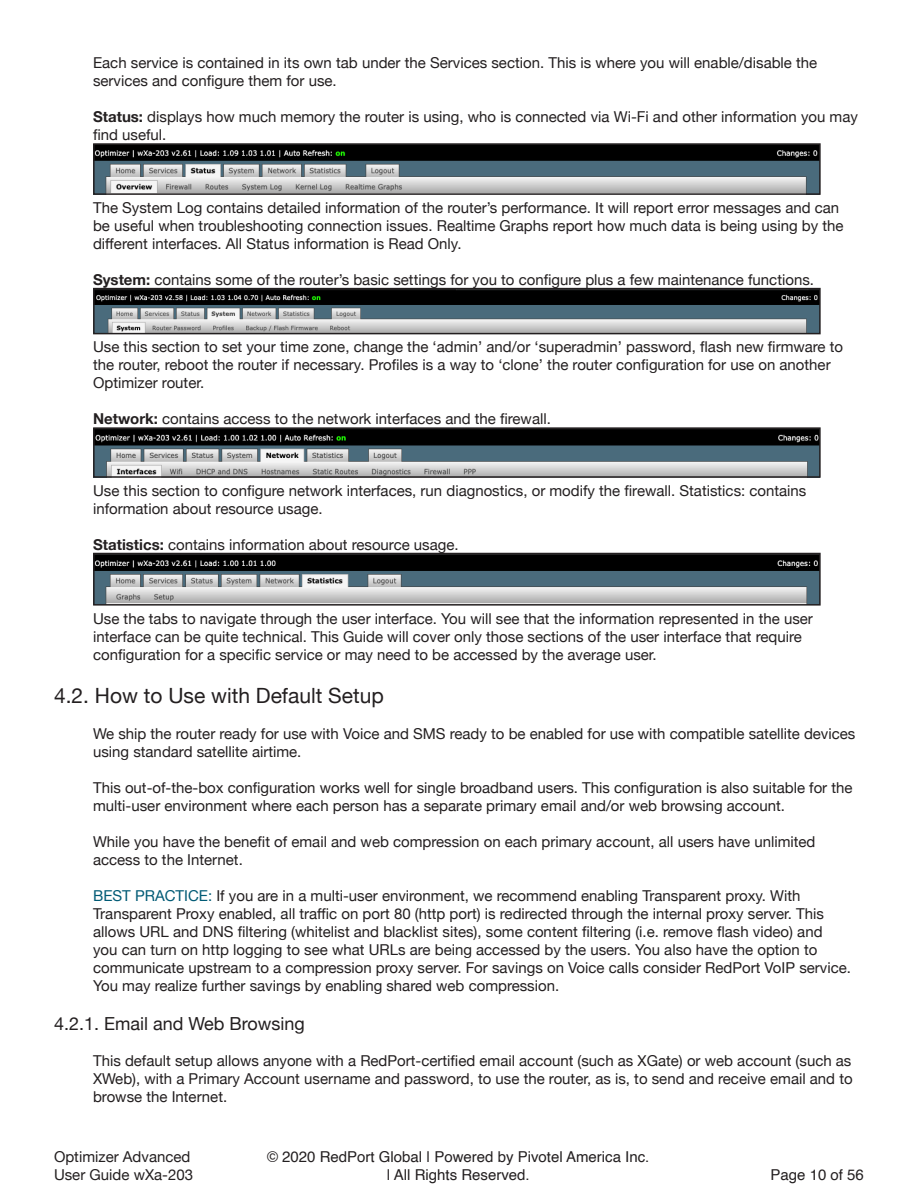
<style>
.page{position:relative;width:918px;height:1188px;background:#fff}
.page>*{position:absolute;margin:0;border:0;box-sizing:border-box;transform-origin:0 0}
.t1{font:21px "Helvetica Neue";color:#231f20}
.t2{font:18px "Helvetica Neue";color:#231f20}
.Paragraph_Style_2{font:15px/18px "Helvetica Neue";color:#231f20}
.t3{font:15px/18px "Helvetica";color:#231f20;text-align:center}
.s1{font-weight:700}
.s2{color:#005a75}
</style>
<div class="page">
<img style="left:96px;top:146px;width:722px;height:46px">
<div style="left:93px;top:143px;width:728px;height:52px;border:2px solid #231f20"></div>
<img style="left:96px;top:291px;width:722px;height:40px">
<div style="left:93px;top:288px;width:728px;height:46px;border:2px solid #231f20"></div>
<img style="left:96px;top:430px;width:722px;height:45px">
<div style="left:93px;top:427px;width:728px;height:51px;border:2px solid #231f20"></div>
<img style="left:96px;top:556px;width:722px;height:47px">
<div style="left:93px;top:553px;width:728px;height:53px;border:2px solid #231f20"></div>
<p class="Paragraph_Style_2" style="left:93px;top:55px;width:726px">Each service is contained in its own tab under the Services section. This is where you will enable/disable the services and configure them for use.</p>
<p class="Paragraph_Style_2" style="left:93px;top:109px;width:766px"><span class="s1">Status:</span> displays how much memory the router is using, who is connected via Wi-Fi and other information you may find useful.</p>
<p class="Paragraph_Style_2" style="left:93px;top:199px;width:752px">The System Log contains detailed information of the router’s performance. It will report error messages and can be useful when troubleshooting connection issues. Realtime Graphs report how much data is being using by the different interfaces. All Status information is Read Only.</p>
<p class="Paragraph_Style_2" style="left:93px;top:271px;width:722px"><span class="s1">System:</span> contains some of the router’s basic settings for you to configure plus a few maintenance functions.</p>
<p class="Paragraph_Style_2" style="left:93px;top:339px;width:752px">Use this section to set your time zone, change the ‘admin’ and/or ‘superadmin’ password, flash new firmware to the router, reboot the router if necessary. Profiles is a way to ‘clone’ the router configuration for use on another<br>Optimizer router.</p>
<p class="Paragraph_Style_2" style="left:93px;top:411px;width:459px"><span class="s1">Network:</span> contains access to the network interfaces and the firewall.</p>
<p class="Paragraph_Style_2" style="left:93px;top:482px;width:715px">Use this section to configure network interfaces, run diagnostics, or modify the firewall. Statistics: contains information about resource usage.</p>
<p class="Paragraph_Style_2" style="left:93px;top:536px;width:367px"><span class="s1">Statistics:</span> contains information about resource usage.</p>
<p class="Paragraph_Style_2" style="left:93px;top:610px;width:721px">Use the tabs to navigate through the user interface. You will see that the information represented in the user interface can be quite technical. This Guide will cover only those sections of the user interface that require configuration for a specific service or may need to be accessed by the average user.</p>
<p class="t1" style="left:54px;top:680px;width:331px">4.2. How to Use with Default Setup</p>
<p class="Paragraph_Style_2" style="left:93px;top:725px;width:764px">We ship the router ready for use with Voice and SMS ready to be enabled for use with compatible satellite devices using standard satellite airtime.</p>
<p class="Paragraph_Style_2" style="left:93px;top:779px;width:761px">This out-of-the-box configuration works well for single broadband users. This configuration is also suitable for the multi-user environment where each person has a separate primary email and/or web browsing account.</p>
<p class="Paragraph_Style_2" style="left:93px;top:833px;width:724px">While you have the benefit of email and web compression on each primary account, all users have unlimited access to the Internet.</p>
<p class="Paragraph_Style_2" style="left:93px;top:887px;width:759px"><span class="s2">BEST PRACTICE:</span> If you are in a multi-user environment, we recommend enabling Transparent proxy. With Transparent Proxy enabled, all traffic on port 80 (http port) is redirected through the internal proxy server. This allows URL and DNS filtering (whitelist and blacklist sites), some content filtering (i.e. remove flash video) and<br>you can turn on http logging to see what URLs are being accessed by the users. You also have the option to communicate upstream to a compression proxy server. For savings on Voice calls consider RedPort VoIP service.<br>You may realize further savings by enabling shared web compression.</p>
<p class="t2" style="left:54px;top:1011px;width:252px">4.2.1. Email and Web Browsing</p>
<p class="Paragraph_Style_2" style="left:93px;top:1053px;width:761px;text-align:justify">This default setup allows anyone with a RedPort-certified email account (such as XGate) or web account (such as XWeb), with a Primary Account username and password, to use the router, as is, to send and receive email and to browse the Internet.</p>
<p class="Paragraph_Style_2" style="left:54px;top:1148px;width:141px">Optimizer Advanced<br>User Guide wXa-203</p>
<p class="t3" style="left:267px;top:1148px;width:384px">© 2020 RedPort Global | Powered by Pivotel America Inc. | All Rights Reserved.</p>
<p class="t3" style="left:771px;top:1166px;width:95px">Page 10 of 56</p>
</div>
